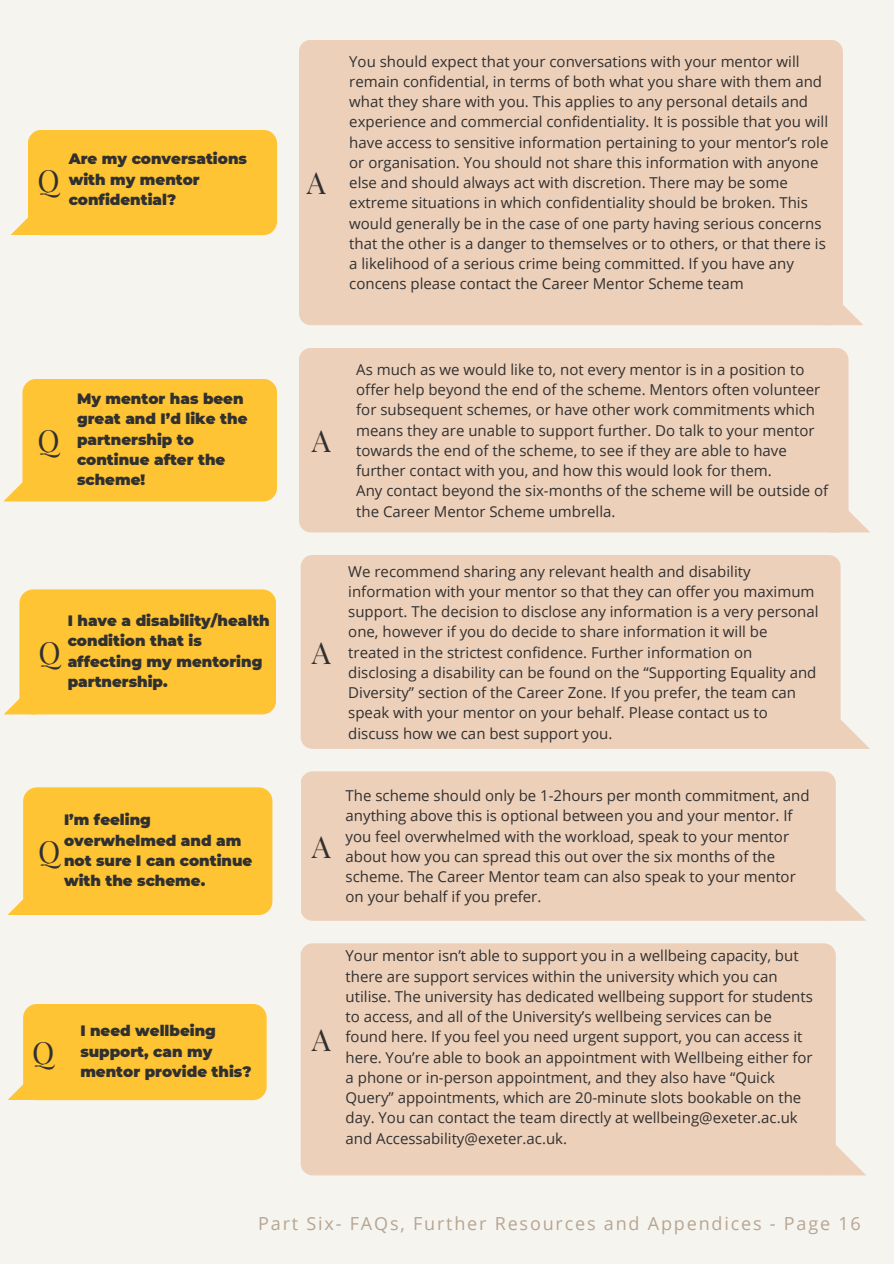
<style>
.page{position:relative;width:894px;height:1264px;background:#fff}
.page>*{position:absolute;margin:0;border:0;box-sizing:border-box;transform-origin:0 0}
.t1{font:30px "Playfair Display";color:#303030}
.t2{font:18px "Open Sans";letter-spacing:.1em;color:#b6a593}
.t3{font:15px/20.2px "Open Sans";color:#303030}
.t4{font:900 15px/20.2px "Montserrat";color:#303030}
</style>
<div class="page">
<div style="left:0;top:0;width:893px;height:1263px;background:#f6f4ef"></div>
<svg style="left:4px;top:483px;width:28px;height:18px"></svg>
<div style="left:22px;top:379px;width:255px;height:122px;background:#ffc433;border-radius:14px"></div>
<svg style="left:840px;top:491px;width:30px;height:41px"></svg>
<div style="left:299px;top:348px;width:549px;height:184px;background:#edd0ba;border-radius:12px"></div>
<div style="left:19px;top:589px;width:257px;height:125px;background:#ffc433;border-radius:14px"></div>
<svg style="left:4px;top:683px;width:25px;height:31px"></svg>
<svg style="left:832px;top:707px;width:37px;height:42px"></svg>
<div style="left:300px;top:555px;width:540px;height:194px;background:#edd0ba;border-radius:12px"></div>
<div style="left:23px;top:787px;width:249px;height:128px;background:#ffc433;border-radius:14px"></div>
<svg style="left:7px;top:883px;width:26px;height:32px"></svg>
<svg style="left:827px;top:879px;width:38px;height:41px"></svg>
<div style="left:300px;top:771px;width:535px;height:149px;background:#edd0ba;border-radius:12px"></div>
<div style="left:23px;top:1003px;width:243px;height:97px;background:#ffc433;border-radius:14px"></div>
<svg style="left:7px;top:1068px;width:26px;height:32px"></svg>
<svg style="left:827px;top:1134px;width:39px;height:41px"></svg>
<div style="left:300px;top:943px;width:535px;height:232px;background:#edd0ba;border-radius:12px"></div>
<div style="left:28px;top:130px;width:249px;height:105px;background:#ffc433;border-radius:14px"></div>
<svg style="left:10px;top:217px;width:28px;height:18px"></svg>
<div style="left:299px;top:40px;width:543px;height:285px;background:#edd0ba;border-radius:12px"></div>
<svg style="left:834px;top:284px;width:29px;height:41px"></svg>
<h1 class="t1" style="left:37px;top:160px;width:24px">Q</h1>
<p class="t4" style="left:69px;top:149px;width:180px">Are my conversations with my mentor confidential?</p>
<h1 class="t1" style="left:306px;top:162px;width:20px">A</h1>
<p class="t3" style="left:349px;top:51px;width:480px">You should expect that your conversations with your mentor will remain confidential, in terms of both what you share with them and what they share with you. This applies to any personal details and experience and commercial confidentiality. It is possible that you will have access to sensitive information pertaining to your mentor’s role or organisation. You should not share this information with anyone else and should always act with discretion. There may be some extreme situations in which confidentiality should be broken. This would generally be in the case of one party having serious concerns that the other is a danger to themselves or to others, or that there is a likelihood of a serious crime being committed. If you have any concens please contact the Career Mentor Scheme team</p>
<h1 class="t1" style="left:38px;top:419px;width:24px">Q</h1>
<p class="t4" style="left:77px;top:388px;width:172px">My mentor has been great and I’d like the partnership to continue after the scheme!</p>
<h1 class="t1" style="left:312px;top:419px;width:20px">A</h1>
<p class="t3" style="left:356px;top:359px;width:473px">As much as we would like to, not every mentor is in a position to offer help beyond the end of the scheme. Mentors often volunteer for subsequent schemes, or have other work commitments which means they are unable to support further. Do talk to your mentor towards the end of the scheme, to see if they are able to have further contact with you, and how this would look for them.<br>Any contact beyond the six-months of the scheme will be outside of the Career Mentor Scheme umbrella.</p>
<p class="t4" style="left:68px;top:610px;width:203px">I have a disability/health condition that is affecting my mentoring partnership.</p>
<h1 class="t1" style="left:39px;top:631px;width:24px">Q</h1>
<h1 class="t1" style="left:312px;top:631px;width:20px">A</h1>
<p class="t3" style="left:348px;top:560px;width:471px">We recommend sharing any relevant health and disability information with your mentor so that they can offer you maximum support. The decision to disclose any information is a very personal one, however if you do decide to share information it will be treated in the strictest confidence. Further information on disclosing a disability can be found on the “Supporting Equality and Diversity” section of the Career Zone. If you prefer, the team can speak with your mentor on your behalf. Please contact us to discuss how we can best support you.</p>
<p class="t4" style="left:64px;top:809px;width:190px">I’m feeling overwhelmed and am not sure I can continue with the scheme.</p>
<h1 class="t1" style="left:38px;top:830px;width:24px">Q</h1>
<h1 class="t1" style="left:312px;top:825px;width:20px">A</h1>
<p class="t3" style="left:345px;top:785px;width:465px">The scheme should only be 1-2hours per month commitment, and anything above this is optional between you and your mentor. If you feel overwhelmed with the workload, speak to your mentor about how you can spread this out over the six months of the scheme. The Career Mentor team can also speak to your mentor on your behalf if you prefer.</p>
<h1 class="t1" style="left:32px;top:1031px;width:24px">Q</h1>
<p class="t4" style="left:80px;top:1020px;width:173px">I need wellbeing support, can my mentor provide this?</p>
<h1 class="t1" style="left:312px;top:1018px;width:20px">A</h1>
<p class="t3" style="left:345px;top:945px;width:469px">Your mentor isn’t able to support you in a wellbeing capacity, but there are support services within the university which you can utilise. The university has dedicated wellbeing support for students to access, and all of the University’s wellbeing services can be found here. If you feel you need urgent support, you can access it here. You’re able to book an appointment with Wellbeing either for a phone or in-person appointment, and they also have “Quick Query” appointments, which are 20-minute slots bookable on the day. You can contact the team directly at wellbeing@exeter.ac.uk and Accessability@exeter.ac.uk.</p>
<p class="t2" style="left:258px;top:1210px;width:604px">Part Six- FAQs, Further Resources and Appendices - Page 16</p>
</div>
